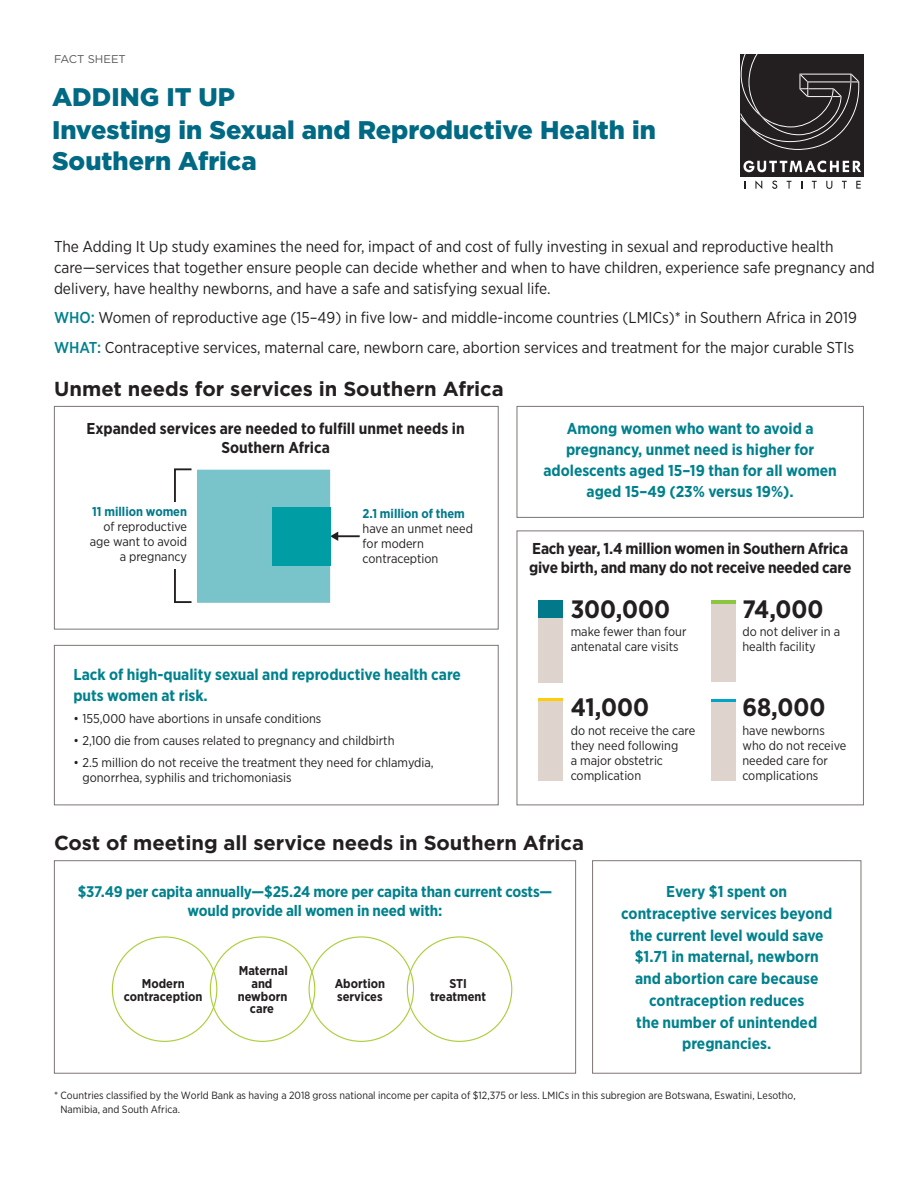
<style>
.page{position:relative;width:918px;height:1188px;background:#fff}
.page>*{position:absolute;margin:0;border:0;box-sizing:border-box;transform-origin:0 0}
.t1{font:900 25.5px/31.2px "Gotham";color:#006984}
.t2{font:700 25.2px "Gotham Narrow";color:#231f20}
.t3{font:700 20.25px "Gotham";letter-spacing:-.005em;color:#231f20}
.body_text{font:15.75px/20.7px "Gotham Narrow";color:#231f20}
.t4{font:700 15.75px/21.8px "Gotham Narrow";color:#00818d;text-align:center}
.t5{font:700 15.75px/18.8px "Gotham Narrow";letter-spacing:-.01em;color:#231f20;text-align:center}
.subtitle{font:700 15.3px/18.8px "Gotham Narrow";letter-spacing:-.01em;color:#00818d;text-align:center}
.t6{font:12.75px/15px "Gotham Narrow";color:#231f20}
.subtitle-2{font:700 12.75px/12.8px "Gotham Narrow";color:#231f20;text-align:center}
.t7{font:11.25px "Gotham";color:#57585a}
.body_text-2{font:10.5px/14.2px "Gotham Narrow";color:#231f20}
.s1{font-weight:500;color:#00818d}
.s2{font-weight:700;color:#02798b}
</style>
<div class="page">
<div style="left:54px;top:645px;width:445px;height:160px;border:1px solid #7d7673"></div>
<div style="left:741px;top:54px;width:123px;height:123px;background:#231f20"></div>
<svg style="left:741px;top:54px;width:118px;height:96px"></svg>
<svg style="left:743px;top:160px;width:118px;height:12px"></svg>
<svg style="left:755px;top:180px;width:7px;height:9px"></svg>
<svg style="left:772px;top:181px;width:5px;height:8px"></svg>
<svg style="left:787px;top:181px;width:4px;height:8px"></svg>
<svg style="left:812px;top:181px;width:5px;height:8px"></svg>
<svg style="left:826px;top:181px;width:6px;height:8px"></svg>
<svg style="left:842px;top:181px;width:5px;height:8px"></svg>
<svg style="left:856px;top:181px;width:5px;height:8px"></svg>
<div style="left:54px;top:406px;width:445px;height:224px;border:1px solid #7d7673"></div>
<div style="left:517px;top:531px;width:347px;height:274px;border:1px solid #7d7673"></div>
<div style="left:517px;top:406px;width:347px;height:112px;border:1px solid #7d7673"></div>
<hr style="left:337px;top:535px;width:23px;height:2px;background:#231f20">
<div style="left:174px;top:468px;width:18px;height:135px;border:2px solid #231f20"></div>
<div style="left:161px;top:502px;width:26px;height:67px;background:#fff"></div>
<svg style="left:197px;top:470px;width:141px;height:133px"></svg>
<div style="left:272px;top:507px;width:58px;height:58px;background:#009da5"></div>
<div style="left:592px;top:860px;width:269px;height:214px;border:1px solid #7d7673"></div>
<div style="left:54px;top:860px;width:522px;height:214px;border:1px solid #7d7673"></div>
<div style="left:538px;top:600px;width:24px;height:18px;background:#02798b"></div>
<div style="left:538px;top:618px;width:24px;height:64px;background:#dfd4cd"></div>
<div style="left:711px;top:600px;width:25px;height:5px;background:#8bc640"></div>
<div style="left:711px;top:605px;width:25px;height:77px;background:#dfd4cd"></div>
<hr style="left:538px;top:699px;width:25px;height:2px;background:#fecd08">
<div style="left:538px;top:701px;width:25px;height:80px;background:#dfd4cd"></div>
<svg style="left:711px;top:699px;width:25px;height:4px"></svg>
<div style="left:711px;top:703px;width:25px;height:78px;background:#dfd4cd"></div>
<p class="t7" style="left:54px;top:52px;width:73px">FACT SHEET</p>
<h1 class="t1" style="left:52px;top:81px;width:185px">ADDING IT UP</h1>
<h1 class="t1" style="left:52px;top:114px;width:605px">Investing in Sexual and Reproductive Health in<br>Southern Africa</h1>
<p class="body_text" style="left:54px;top:236px;width:822px">The Adding It Up study examines the need for, impact of and cost of fully investing in sexual and reproductive health care—services that together ensure people can decide whether and when to have children, experience safe pregnancy and delivery, have healthy newborns, and have a safe and satisfying sexual life.</p>
<p class="body_text" style="left:54px;top:307px;width:804px"><span class="s1">WHO:</span> Women of reproductive age (15–49) in five low- and middle-income countries (LMICs)* in Southern Africa in 2019</p>
<p class="body_text" style="left:54px;top:337px;width:802px"><span class="s1">WHAT:</span> Contraceptive services, maternal care, newborn care, abortion services and treatment for the major curable STIs</p>
<h1 class="t3" style="left:54px;top:375px;width:451px">Unmet needs for services in Southern Africa</h1>
<p class="t5" style="left:87px;top:419px;width:380px">Expanded services are needed to fulfill unmet needs in<br>Southern Africa</p>
<p class="t6" style="left:90px;top:504px;width:99px;text-align:right"><span class="s2">11 million women </span>of reproductive age want to avoid a pregnancy</p>
<p class="t6" style="left:363px;top:506px;width:112px"><span class="s2">2.1 million of them </span>have an unmet need for modern contraception</p>
<p class="t4" style="left:73px;top:664px;width:389px;line-height:21px;text-align:left">Lack of high-quality sexual and reproductive health care puts women at risk.</p>
<p class="t6" style="left:73px;top:711px;width:249px">• 155,000 have abortions in unsafe conditions</p>
<p class="t6" style="left:73px;top:733px;width:323px">• 2,100 die from causes related to pregnancy and childbirth</p>
<p class="t6" style="left:82px;top:754px;width:353px;line-height:15.8px;text-indent:-9px">• 2.5 million do not receive the treatment they need for chlamydia, gonorrhea, syphilis and trichomoniasis</p>
<p class="t4" style="left:543px;top:418px;width:295px;line-height:21px">Among women who want to avoid a pregnancy, unmet need is higher for adolescents aged 15–19 than for all women aged 15–49 (23% versus 19%).</p>
<p class="t5" style="left:529px;top:539px;width:324px;text-align:left">Each year, 1.4 million women in Southern Africa give birth, and many do not receive needed care</p>
<p class="t2" style="left:571px;top:593px;width:101px">300,000</p>
<p class="t2" style="left:742px;top:593px;width:83px">74,000</p>
<p class="t6" style="left:571px;top:624px;width:117px">make fewer than four antenatal care visits</p>
<p class="t6" style="left:742px;top:624px;width:99px">do not deliver in a health facility</p>
<p class="t2" style="left:571px;top:691px;width:80px">41,000</p>
<p class="t2" style="left:742px;top:691px;width:85px">68,000</p>
<p class="t6" style="left:571px;top:723px;width:126px">do not receive the care they need following<br>a major obstetric complication</p>
<p class="t6" style="left:742px;top:723px;width:106px">have newborns who do not receive needed care for complications</p>
<h1 class="t3" style="left:54px;top:829px;width:532px">Cost of meeting all service needs in Southern Africa</h1>
<p class="subtitle" style="left:78px;top:882px;width:476px">$37.49 per capita annually—$25.24 more per capita than current costs— would provide all women in need with:</p>
<p class="subtitle-2" style="left:238px;top:964px;width:52px">Maternal and newborn care</p>
<p class="subtitle-2" style="left:124px;top:977px;width:80px">Modern contraception</p>
<p class="subtitle-2" style="left:335px;top:977px;width:52px;text-align:left">Abortion services</p>
<p class="subtitle-2" style="left:430px;top:977px;width:58px">STI treatment</p>
<p class="t4" style="left:621px;top:881px;width:213px">Every $1 spent on contraceptive services beyond the current level would save $1.71 in maternal, newborn and abortion care because contraception reduces<br>the number of unintended pregnancies.</p>
<p class="body_text-2" style="left:60px;top:1087px;width:737px;text-indent:-6px">* Countries classified by the World Bank as having a 2018 gross national income per capita of $12,375 or less. LMICs in this subregion are Botswana, Eswatini, Lesotho,<br>Namibia, and South Africa.</p>
</div>
